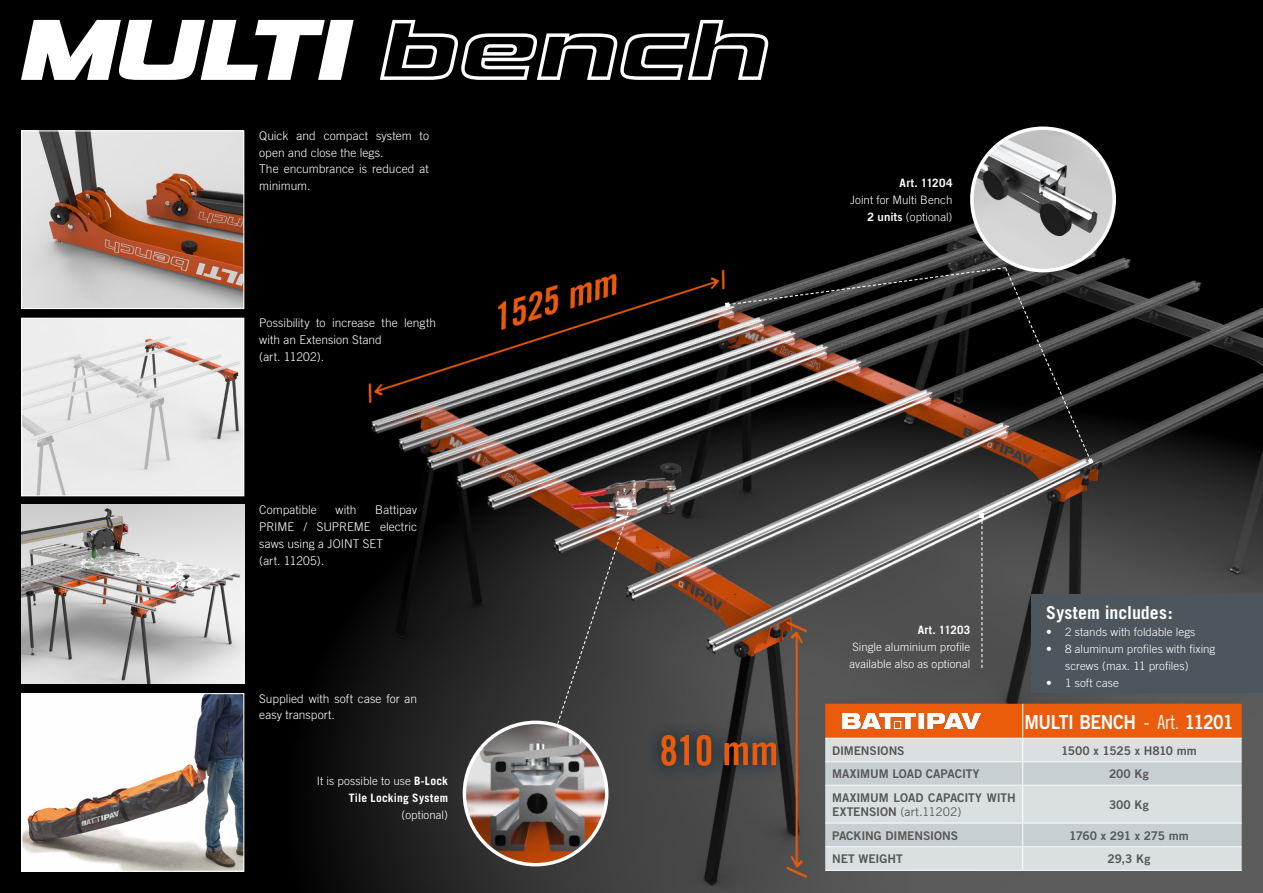
<style>
.page{position:relative;width:1263px;height:893px;background:#fff}
.page>*{position:absolute;margin:0;border:0;box-sizing:border-box;transform-origin:0 0}
.t1{font:19.5px "Trade Gothic Bold Two";letter-spacing:-.03em;color:#fff;scale:.9 1}
.t2{font:700 17.85px "Trade Gothic";color:#fff}
.t3{font:300 12px/16.8px "Trade Gothic";letter-spacing:.005em;color:#fff}
.t4{font:12px "Trade Gothic Bold Two";letter-spacing:-.01em;color:#575756}
.t5{font:12px "Trade Gothic";color:#575756}
.t6{font:300 11.55px/16.8px "Trade Gothic";letter-spacing:.005em;color:#fff}
.t7{font:700 11.55px/16.8px "Trade Gothic";letter-spacing:.025em;color:#fff;text-align:right}
.s1{font-weight:300}
.s2{font-family:"Trade Gothic Bold Two";font-weight:400}
.s3{font-family:"Trade Gothic Cond Eighteen"}
.s4{font-family:"Trade Gothic Bold Two"}
</style>
<div class="page">
<img style="left:0;top:0;width:1263px;height:893px">
<svg style="left:21px;top:20px;width:333px;height:60px"></svg>
<svg style="left:380px;top:20px;width:388px;height:60px"></svg>
<img style="left:23px;top:132px;width:219px;height:175px">
<div style="left:21px;top:130px;width:223px;height:179px;border:1px solid #fff"></div>
<img style="left:23px;top:695px;width:219px;height:175px">
<div style="left:21px;top:693px;width:223px;height:179px;border:1px solid #fff"></div>
<svg style="left:725px;top:266px;width:368px;height:198px"></svg>
<svg style="left:980px;top:513px;width:4px;height:155px"></svg>
<svg style="left:550px;top:504px;width:82px;height:241px"></svg>
<img style="left:23px;top:320px;width:219px;height:174px">
<div style="left:21px;top:318px;width:223px;height:178px;border:1px solid #fff"></div>
<img style="left:464px;top:722px;width:143px;height:142px">
<div style="left:463px;top:721px;width:145px;height:145px;border:3px solid #fff;border-radius:50%"></div>
<img style="left:972px;top:128px;width:142px;height:143px;border-radius:71px">
<div style="left:970px;top:127px;width:146px;height:145px;border:3px solid #fff;border-radius:50%"></div>
<div style="left:1032px;top:594px;width:231px;height:99px;background:#4c565c"></div>
<svg style="left:825px;top:704px;width:417px;height:166px"></svg>
<hr style="left:825px;top:870px;width:198px;height:1px;background:#fff">
<hr style="left:1023px;top:870px;width:219px;height:1px;background:#fff">
<img style="left:842px;top:713px;width:138px;height:16px">
<img style="left:21px;top:505px;width:223px;height:179px">
<p class="t3" style="left:259px;top:127px;width:171px">Quick and compact system to open and close the legs.<br>The encumbrance is reduced at minimum.</p>
<p class="t3" style="left:259px;top:314px;width:178px">Possibility to increase the length with an Extension Stand<br>(art. 11202).</p>
<p class="t3" style="left:259px;top:502px;width:59px">Compatible</p>
<p class="t3" style="left:336px;top:502px;width:22px">with</p>
<p class="t3" style="left:259px;top:502px;width:159px;text-indent:116px">Battipav<br>PRIME / SUPREME electric saws using a JOINT SET<br>(art. 11205).</p>
<p class="t3" style="left:259px;top:690px;width:159px">Supplied with soft case for an easy transport.</p>
<p class="t7" style="left:317px;top:772px;width:133px"><span class="s1">It is possible to use</span> B-Lock<br>Tile Locking System</p>
<p class="t6" style="left:401px;top:806px;width:48px">(optional)</p>
<p class="t7" style="left:900px;top:174px;width:54px">Art. 11204</p>
<p class="t6" style="left:850px;top:191px;width:104px;text-align:right">Joint for Multi Bench<br><span class="s2">2 units</span> (optional)</p>
<p class="t7" style="left:918px;top:622px;width:54px">Art. 11203</p>
<p class="t6" style="left:849px;top:638px;width:122px">Single aluminium profile available also as optional</p>
<h2 class="t2" style="left:1046px;top:602px;width:128px">System includes:</h2>
<p class="t6" style="left:1046px;top:623px;width:151px">• 2 stands with foldable legs</p>
<p class="t6" style="left:1065px;top:640px;width:152px;text-indent:-19px">• 8 aluminum profiles with fixing screws (max. 11 profiles)</p>
<p class="t6" style="left:1046px;top:674px;width:74px">• 1 soft case</p>
<h1 class="t1" style="left:1024px;top:710px;width:234px">MULTI BENCH <span class="s3">- Art.</span> 11201</h1>
<p class="t4" style="left:832px;top:743px;width:74px">DIMENSIONS</p>
<p class="t4" style="left:1061px;top:743px;width:137px">1500 x 1525 x H810 mm</p>
<p class="t4" style="left:832px;top:767px;width:149px">MAXIMUM LOAD CAPACITY</p>
<p class="t4" style="left:1109px;top:767px;width:41px">200 Kg</p>
<p class="t4" style="left:832px;top:790px;width:185px">MAXIMUM LOAD CAPACITY WITH</p>
<p class="t5" style="left:832px;top:805px;width:131px"><span class="s4">EXTENSION</span> (art.11202)</p>
<p class="t4" style="left:1109px;top:797px;width:41px">300 Kg</p>
<p class="t4" style="left:832px;top:828px;width:127px">PACKING DIMENSIONS</p>
<p class="t4" style="left:1069px;top:828px;width:121px">1760 x 291 x 275 mm</p>
<p class="t4" style="left:832px;top:852px;width:72px">NET WEIGHT</p>
<p class="t4" style="left:1107px;top:852px;width:44px">29,3 Kg</p>
</div>
